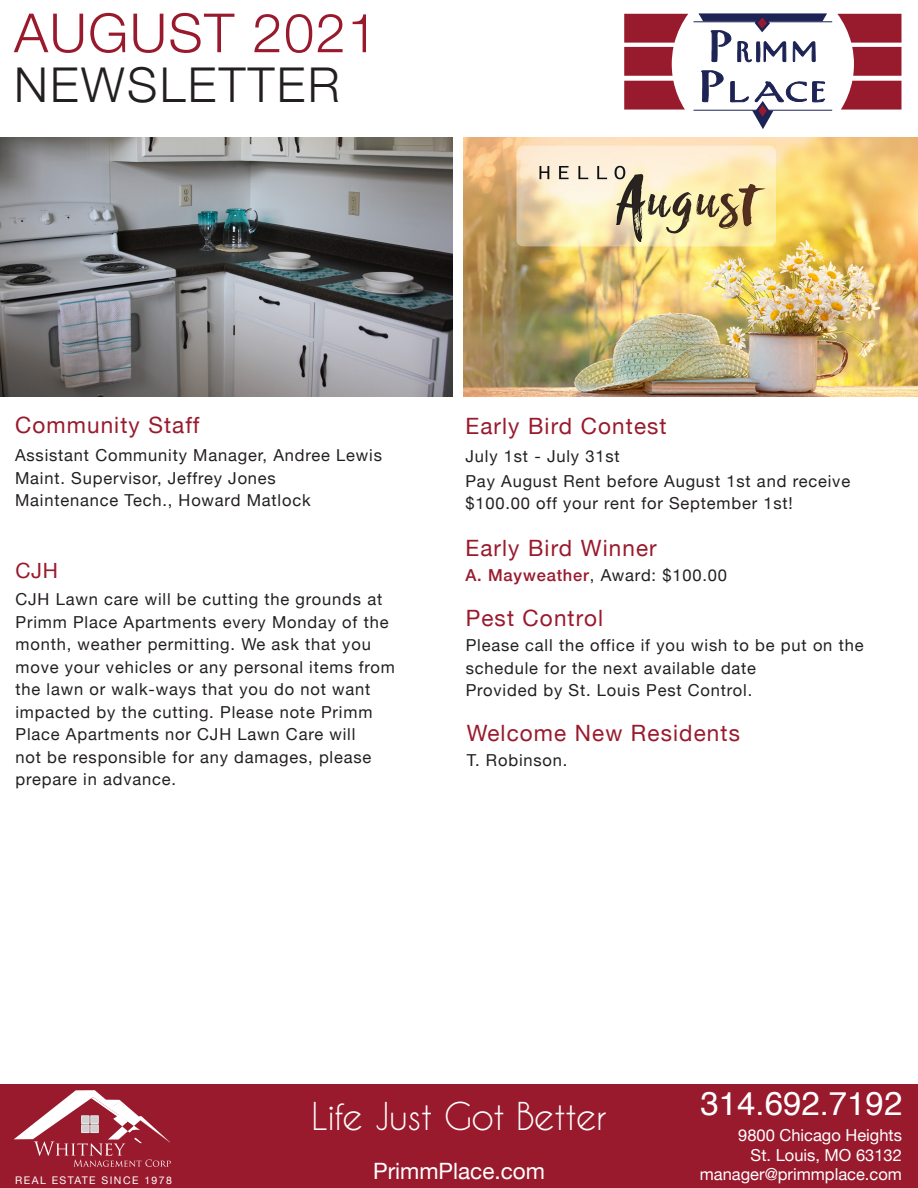
<style>
.page{position:relative;width:918px;height:1188px;background:#fff}
.page>*{position:absolute;margin:0;border:0;box-sizing:border-box;transform-origin:0 0}
.t1{font:300 54px "Helvetica Neue";letter-spacing:.03em;color:#991a2d}
.t2{font:300 48px "Helvetica Neue";letter-spacing:.05em;color:#231f20}
.t3{font:36px "Caviar Dreams";letter-spacing:-.02em;color:#fff}
.t4{font:33px "Helvetica";color:#fff}
.t5{font:22.5px "Helvetica Neue";letter-spacing:.05em;color:#991a2d}
.t6{font:22.5px "Helvetica Neue";color:#fff}
.t7{font:21px "Helvetica Neue";color:#991a2d}
.t8{font:16.5px/22.5px "Helvetica Neue";letter-spacing:.05em;color:#231f20}
.t9{font:16.5px "Helvetica Neue";color:#fff}
.t10{font:10.5px "Helvetica Neue";letter-spacing:.14em;color:#fff}
.s1{font-weight:500;color:#991a2d}
</style>
<div class="page">
<div style="left:0;top:1085px;width:918px;height:103px;background:#991a2d"></div>
<svg style="left:624px;top:14px;width:278px;height:115px"></svg>
<img style="left:0;top:138px;width:452px;height:259px">
<svg style="left:14px;top:1090px;width:157px;height:77px"></svg>
<div style="left:81px;top:1125px;width:8px;height:8px;border:1px solid #aaa9a9"></div>
<div style="left:82px;top:1125px;width:7px;height:8px;border:1px solid #f1f1f1"></div>
<div style="left:82px;top:1125px;width:7px;height:7px;background:#d1d1d1"></div>
<div style="left:91px;top:1125px;width:7px;height:8px;border:1px solid #f1f1f1"></div>
<div style="left:91px;top:1125px;width:7px;height:7px;background:#d1d1d1"></div>
<div style="left:91px;top:1116px;width:7px;height:8px;border:1px solid #aaa9a9"></div>
<div style="left:91px;top:1116px;width:7px;height:7px;background:#d1d1d1"></div>
<div style="left:81px;top:1116px;width:8px;height:8px;border:1px solid #aaa9a9"></div>
<div style="left:82px;top:1116px;width:7px;height:7px;background:#d1d1d1"></div>
<img style="left:463px;top:137px;width:455px;height:259px">
<p class="t1" style="left:14px;top:-11px;width:365px">AUGUST 2021</p>
<p class="t2" style="left:14px;top:46px;width:327px">NEWSLETTER</p>
<p class="t5" style="left:15px;top:409px;width:186px">Community Staff</p>
<p class="t8" style="left:15px;top:445px;width:369px">Assistant Community Manager, Andree Lewis<br>Maint. Supervisor, Jeffrey Jones</p>
<p class="t8" style="left:15px;top:490px;width:297px">Maintenance Tech., Howard Matlock</p>
<p class="t7" style="left:16px;top:556px;width:44px">CJH</p>
<p class="t8" style="left:16px;top:589px;width:381px">CJH Lawn care will be cutting the grounds at Primm Place Apartments every Monday of the month, weather permitting. We ask that you move your vehicles or any personal items from the lawn or walk-ways that you do not want impacted by the cutting. Please note Primm Place Apartments nor CJH Lawn Care will<br>not be responsible for any damages, please prepare in advance.</p>
<p class="t5" style="left:465px;top:410px;width:203px">Early Bird Contest</p>
<p class="t8" style="left:465px;top:446px;width:156px">July 1st - July 31st</p>
<p class="t8" style="left:465px;top:471px;width:386px">Pay August Rent before August 1st and receive $100.00 off your rent for September 1st!</p>
<p class="t5" style="left:465px;top:532px;width:193px">Early Bird Winner</p>
<p class="t8" style="left:465px;top:565px;width:263px"><span class="s1">A. Mayweather</span>, Award: $100.00</p>
<p class="t5" style="left:466px;top:602px;width:139px">Pest Control</p>
<p class="t8" style="left:466px;top:635px;width:399px">Please call the office if you wish to be put on the schedule for the next available date</p>
<p class="t8" style="left:466px;top:680px;width:288px">Provided by St. Louis Pest Control.</p>
<p class="t5" style="left:467px;top:717px;width:275px">Welcome New Residents</p>
<p class="t8" style="left:467px;top:750px;width:102px">T. Robinson.</p>
<p class="t10" style="left:15px;top:1172px;width:158px">REAL ESTATE SINCE 1978</p>
<p class="t3" style="left:311px;top:1094px;width:297px">Life Just Got Better</p>
<p class="t6" style="left:373px;top:1155px;width:173px">PrimmPlace.com</p>
<p class="t4" style="left:701px;top:1078px;width:203px">314.692.7192</p>
<p class="t9" style="left:738px;top:1123px;width:165px">9800 Chicago Heights</p>
<p class="t9" style="left:751px;top:1143px;width:153px">St. Louis, MO 63132</p>
<p class="t9" style="left:700px;top:1163px;width:204px">manager@primmplace.com</p>
</div>
